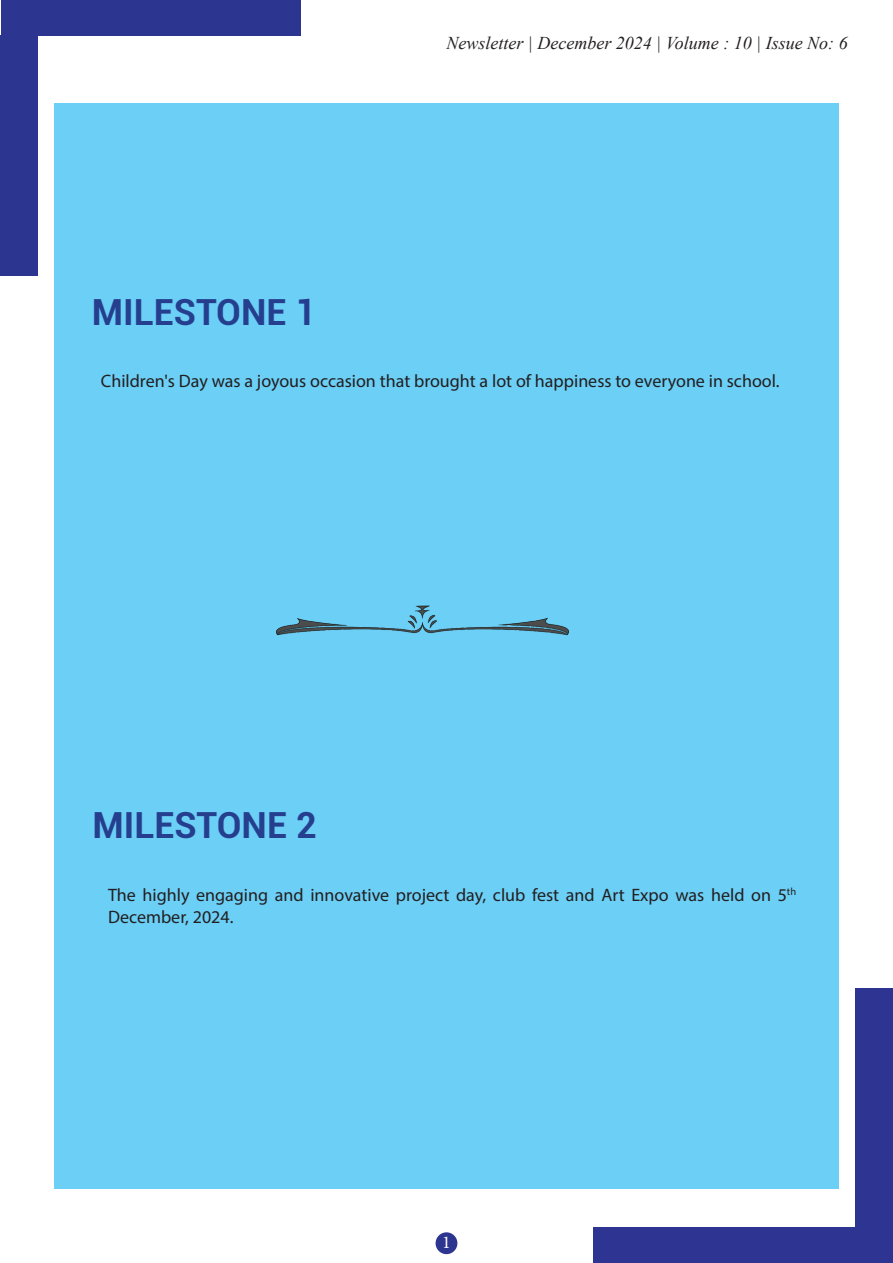
<style>
.page{position:relative;width:893px;height:1263px;background:#fff}
.page>*{position:absolute;margin:0;border:0;box-sizing:border-box;transform-origin:0 0}
.t1{font:700 36px "Roboto";color:#253f8e}
.t2{font:18px/21.6px "Myriad Pro";color:#231f20}
.t3{font:italic 18px "Times New Roman";color:#231f20}
.t4{font:18px "Minion Pro";color:#fff}
</style>
<div class="page">
<div style="left:1px;top:1px;width:300px;height:35px;background:#2c3590"></div>
<div style="left:1px;top:35px;width:37px;height:241px;background:#2c3590"></div>
<div style="left:593px;top:1228px;width:300px;height:35px;background:#2e3491"></div>
<div style="left:856px;top:988px;width:37px;height:240px;background:#2e3491"></div>
<div style="left:436px;top:1232px;width:21px;height:22px;background:#2c3590;border-radius:50%"></div>
<div style="left:54px;top:103px;width:785px;height:1086px;background:#6bcff6"></div>
<img style="left:276px;top:605px;width:292px;height:31px">
<h1 class="t1" style="left:92px;top:287px;width:226px">MILESTONE 1</h1>
<p class="t3" style="left:446px;top:30px;width:403px">Newsletter | December 2024 | Volume : 10 | Issue No: 6</p>
<p class="t2" style="left:101px;top:369px;width:680px">Children's Day was a joyous occasion that brought a lot of happiness to everyone in school.</p>
<h1 class="t1" style="left:92px;top:800px;width:226px">MILESTONE 2</h1>
<p class="t2" style="left:108px;top:884px;width:690px">The highly engaging and innovative project day, club fest and Art Expo was held on 5<sup>th<br></sup>December, 2024.</p>
<p class="t4" style="left:442px;top:1230px;width:10px">1</p>
</div>
